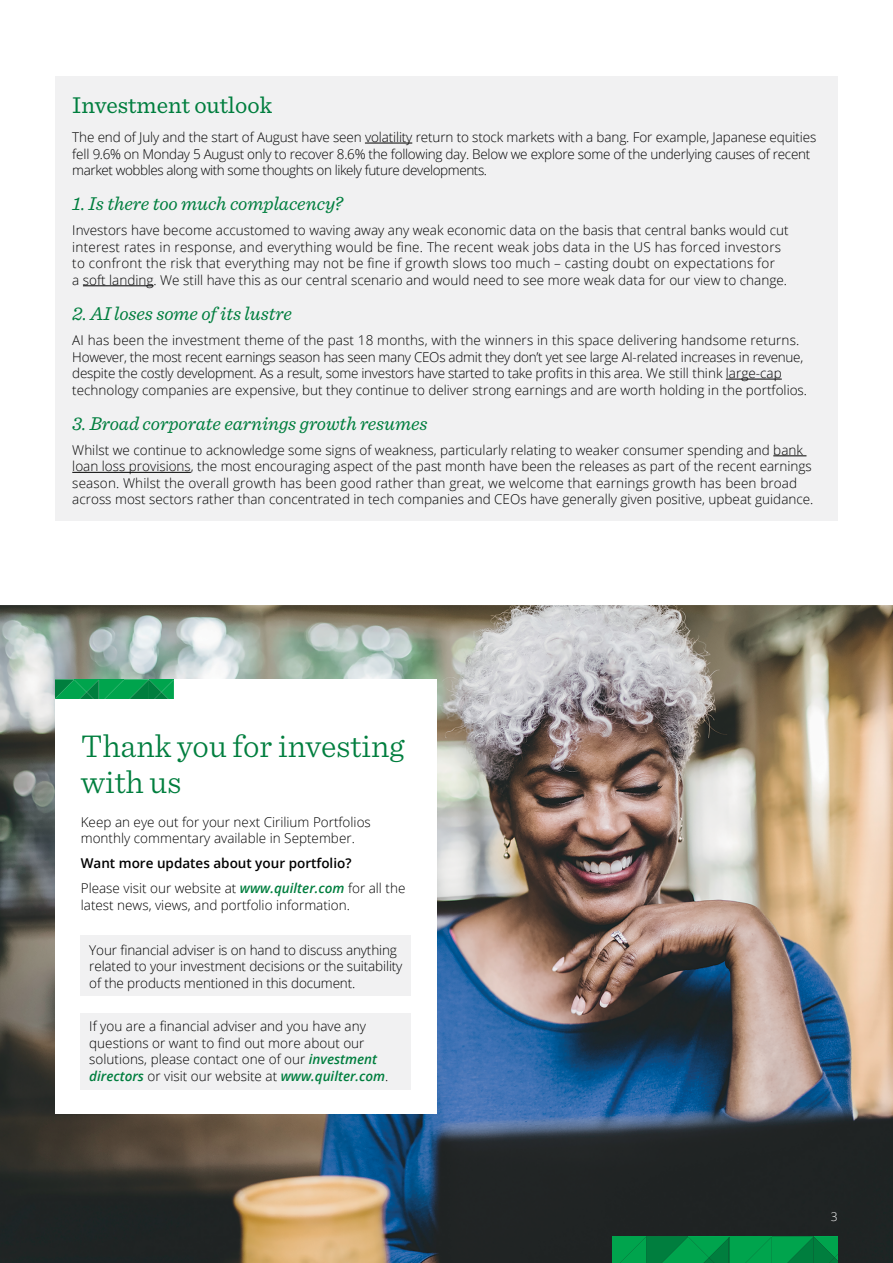
<style>
.page{position:relative;width:893px;height:1263px;background:#fff}
.page>*{position:absolute;margin:0;border:0;box-sizing:border-box;transform-origin:0 0}
.t1{font:300 33px/36px "Sentinel";color:#007e3e}
.t2{font:24px "Sentinel";color:#007e3e}
.t3{font:italic 19.5px "Sentinel";color:#007e3e}
.t4{font:300 13.5px/16.5px "Open Sans";color:#000}
.t5{font:300 13.5px/16.5px "Open Sans";letter-spacing:-.02em;color:#000}
.t6{font:600 13.5px/25px "Open Sans";color:#000}
.t7{font:300 12px "Open Sans";color:#fff}
.s1{font-weight:300}
.s2{font-style:italic;color:#007e3e}
.s3{font-weight:600;font-style:italic;color:#007e3e}
</style>
<div class="page">
<img style="left:0;top:606px;width:893px;height:657px">
<div style="left:55px;top:679px;width:381px;height:435px;background:#fff"></div>
<div style="left:81px;top:936px;width:330px;height:60px;background:#f1f1f2"></div>
<div style="left:81px;top:1012px;width:330px;height:77px;background:#f1f1f2"></div>
<svg style="left:55px;top:679px;width:118px;height:19px;background:#049a4b"></svg>
<div style="left:55px;top:77px;width:783px;height:444px;background:#f1f1f2"></div>
<hr style="left:365px;top:143px;width:47px;height:1px;background:#000">
<hr style="left:83px;top:285px;width:70px;height:1px;background:#000">
<hr style="left:726px;top:379px;width:56px;height:1px;background:#000">
<hr style="left:773px;top:455px;width:33px;height:1px;background:#000">
<hr style="left:72px;top:472px;width:119px;height:1px;background:#000">
<svg style="left:612px;top:1236px;width:226px;height:27px;background:#009748"></svg>
<h2 class="t2" style="left:72px;top:87px;width:201px">Investment outlook</h2>
<p class="t5" style="left:72px;top:128px;width:746px">The end of July and the start of August have seen volatility return to stock markets with a bang. For example, Japanese equities fell 9.6% on Monday 5 August only to recover 8.6% the following day. Below we explore some of the underlying causes of recent market wobbles along with some thoughts on likely future developments.</p>
<h3 class="t3" style="left:72px;top:189px;width:272px">1. Is there too much complacency?</h3>
<p class="t4" style="left:72px;top:222px;width:718px">Investors have become accustomed to waving away any weak economic data on the basis that central banks would cut interest rates in response, and everything would be fine. The recent weak jobs data in the US has forced investors to confront the risk that everything may not be fine if growth slows too much – casting doubt on expectations for<br>a soft landing. We still have this as our central scenario and would need to see more weak data for our view to change.</p>
<h3 class="t3" style="left:72px;top:299px;width:221px">2. AI loses some of its lustre</h3>
<p class="t4" style="left:72px;top:332px;width:736px">AI has been the investment theme of the past 18 months, with the winners in this space delivering handsome returns.<br>However, the most recent earnings season has seen many CEOs admit they don’t yet see large AI-related increases in revenue, despite the costly development. As a result, some investors have started to take profits in this area. We still think large-cap technology companies are expensive, but they continue to deliver strong earnings and are worth holding in the portfolios.</p>
<h3 class="t3" style="left:72px;top:409px;width:357px">3. Broad corporate earnings growth resumes</h3>
<p class="t4" style="left:72px;top:441px;width:743px">Whilst we continue to acknowledge some signs of weakness, particularly relating to weaker consumer spending and bank loan loss provisions, the most encouraging aspect of the past month have been the releases as part of the recent earnings season. Whilst the overall growth has been good rather than great, we welcome that earnings growth has been broad across most sectors rather than concentrated in tech companies and CEOs have generally given positive, upbeat guidance.</p>
<h1 class="t1" style="left:81px;top:726px;width:325px">Thank you for investing with us</h1>
<p class="t4" style="left:81px;top:813px;width:292px">Keep an eye out for your next Cirilium Portfolios monthly commentary available in September.</p>
<p class="t6" style="left:81px;top:850px;width:326px">Want more updates about your portfolio?<br><span class="s1">Please visit our website at</span> <span class="s2">www.quilter.com</span> <span class="s1">for all the</span></p>
<p class="t4" style="left:81px;top:896px;width:271px">latest news, views, and portfolio information.</p>
<p class="t4" style="left:89px;top:941px;width:315px">Your financial adviser is on hand to discuss anything related to your investment decisions or the suitability of the products mentioned in this document.</p>
<p class="t4" style="left:89px;top:1018px;width:301px">If you are a financial adviser and you have any questions or want to find out more about our solutions, please contact one of our <span class="s3">investment directors</span> or visit our website at <span class="s3">www.quilter.com</span>.</p>
<p class="t7" style="left:831px;top:1208px;width:8px">3</p>
</div>
